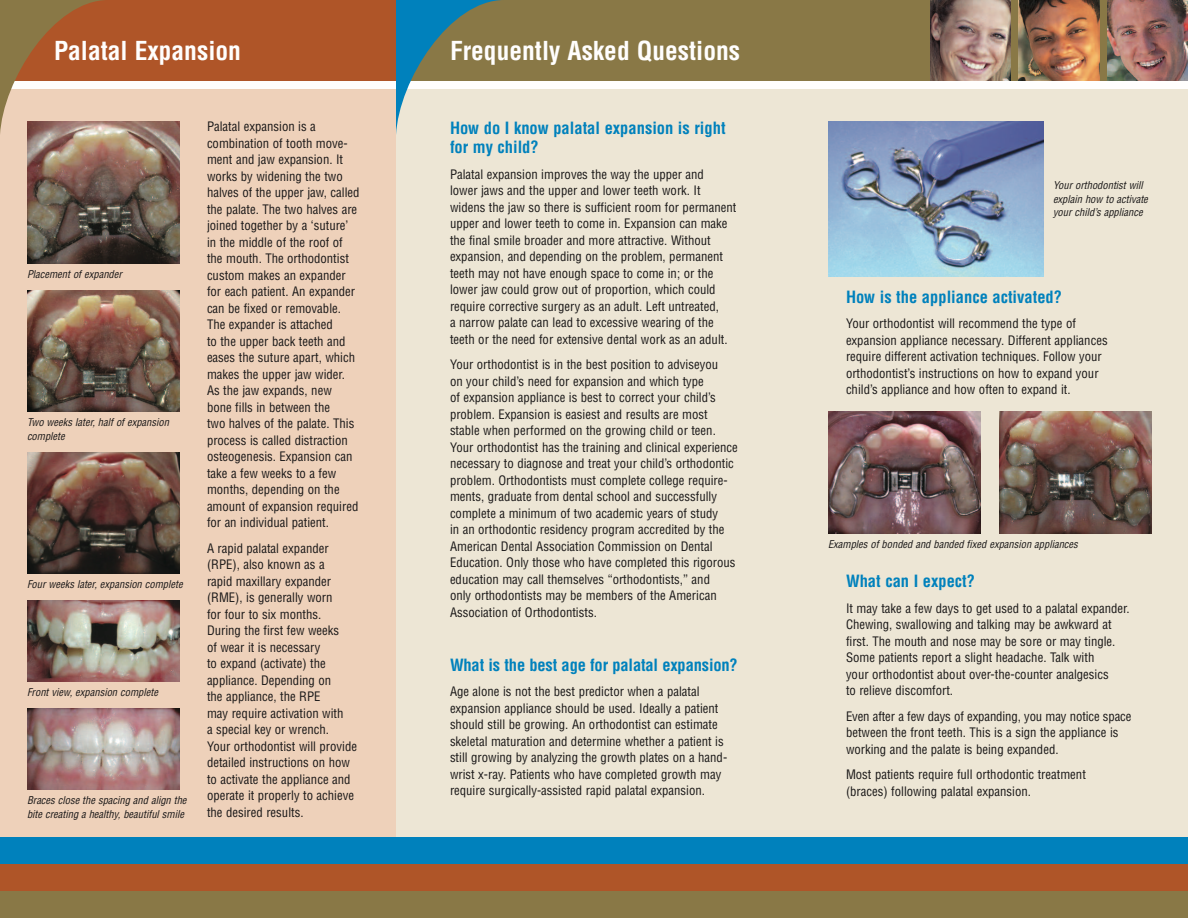
<style>
.page{position:relative;width:1188px;height:918px;background:#fff}
.page>*{position:absolute;margin:0;border:0;box-sizing:border-box;transform-origin:0 0}
.t1{font:700 condensed 25.5px "Helvetica";color:#fffefd}
.t2{font:700 condensed 16.5px/19.5px "Helvetica";color:#0081bc}
.t3{font:condensed 12.75px/16.5px "Helvetica";color:#1a1818}
.t4{font:italic condensed 10.5px/13.5px "Helvetica";color:#1a1818}
</style>
<div class="page">
<div style="left:396px;top:81px;width:792px;height:756px;background:#ede6d5"></div>
<div style="left:0;top:890px;width:1188px;height:28px;background:#897846"></div>
<div style="left:0;top:837px;width:1188px;height:27px;background:#0081bc"></div>
<div style="left:0;top:864px;width:1188px;height:27px;background:#af5528"></div>
<div style="left:0;top:81px;width:396px;height:756px;background:#eed1ba"></div>
<div style="left:0;top:0;width:396px;height:81px;background:#af5528"></div>
<div style="left:396px;top:0;width:792px;height:81px;background:#897846"></div>
<img style="left:828px;top:412px;width:153px;height:121px">
<img style="left:999px;top:412px;width:153px;height:121px">
<img style="left:27px;top:122px;width:153px;height:141px">
<img style="left:27px;top:452px;width:153px;height:122px">
<img style="left:27px;top:290px;width:153px;height:122px">
<img style="left:27px;top:601px;width:153px;height:81px">
<img style="left:27px;top:709px;width:153px;height:81px">
<img style="left:828px;top:122px;width:216px;height:155px">
<img style="left:1107px;top:0;width:81px;height:81px">
<img style="left:1018px;top:0;width:82px;height:81px">
<img style="left:930px;top:0;width:81px;height:81px">
<div style="left:0;top:81px;width:1188px;height:7px;background:#fffefd"></div>
<svg style="left:0;top:0;width:108px;height:135px"></svg>
<svg style="left:396px;top:0;width:108px;height:134px"></svg>
<h1 class="t1" style="left:54px;top:35px;width:188px">Palatal Expansion</h1>
<h1 class="t1" style="left:450px;top:35px;width:292px">Frequently Asked Questions</h1>
<p class="t4" style="left:27px;top:267px;width:96px">Placement of expander</p>
<p class="t4" style="left:27px;top:416px;width:144px">Two weeks later, half of expansion complete</p>
<p class="t4" style="left:27px;top:578px;width:157px">Four weeks later, expansion complete</p>
<p class="t4" style="left:27px;top:686px;width:133px">Front view, expansion complete</p>
<p class="t4" style="left:27px;top:794px;width:161px">Braces close the spacing and align the bite creating a healthy, beautiful smile</p>
<p class="t3" style="left:207px;top:118px;width:154px">Palatal expansion is a combination of tooth move&shy;ment and jaw expansion. It works by widening the two halves of the upper jaw, called the palate. The two halves are joined together by a ‘suture’ in the middle of the roof of the mouth. The orthodontist custom makes an expander for each patient. An expander can be fixed or removable.<br>The expander is attached<br>to the upper back teeth and eases the suture apart, which makes the upper jaw wider.<br>As the jaw expands, new bone fills in between the<br>two halves of the palate. This process is called distraction osteogenesis. Expansion can take a few weeks to a few months, depending on the amount of expansion required for an individual patient.</p>
<p class="t3" style="left:207px;top:539px;width:152px">A rapid palatal expander (RPE), also known as a<br>rapid maxillary expander (RME), is generally worn<br>for four to six months.<br>During the first few weeks<br>of wear it is necessary<br>to expand (activate) the appliance. Depending on<br>the appliance, the RPE<br>may require activation with<br>a special key or wrench.<br>Your orthodontist will provide detailed instructions on how to activate the appliance and operate it properly to achieve the desired results.</p>
<p class="t2" style="left:450px;top:118px;width:277px">How do I know palatal expansion is right for my child?</p>
<p class="t3" style="left:450px;top:166px;width:288px">Palatal expansion improves the way the upper and<br>lower jaws and the upper and lower teeth work. It widens the jaw so there is sufficient room for permanent upper and lower teeth to come in. Expansion can make the final smile broader and more attractive. Without expansion, and depending on the problem, permanent teeth may not have enough space to come in; or the lower jaw could grow out of proportion, which could require corrective surgery as an adult. Left untreated,<br>a narrow palate can lead to excessive wearing of the teeth or the need for extensive dental work as an adult.</p>
<p class="t3" style="left:450px;top:356px;width:289px">Your orthodontist is in the best position to adviseyou<br>on your child’s need for expansion and which type<br>of expansion appliance is best to correct your child’s problem. Expansion is easiest and results are most stable when performed on the growing child or teen.<br>Your orthodontist has the training and clinical experience necessary to diagnose and treat your child’s orthodontic problem. Orthodontists must complete college require&shy;ments, graduate from dental school and successfully complete a minimum of two academic years of study<br>in an orthodontic residency program accredited by the American Dental Association Commission on Dental Education. Only those who have completed this rigorous education may call themselves “orthodontists,” and<br>only orthodontists may be members of the American Association of Orthodontists.</p>
<p class="t2" style="left:450px;top:655px;width:289px">What is the best age for palatal expansion?</p>
<p class="t3" style="left:450px;top:683px;width:279px">Age alone is not the best predictor when a palatal expansion appliance should be used. Ideally a patient should still be growing. An orthodontist can estimate skeletal maturation and determine whether a patient is still growing by analyzing the growth plates on a hand&shy;wrist x-ray. Patients who have completed growth may require surgically-assisted rapid palatal expansion.</p>
<p class="t4" style="left:1053px;top:178px;width:96px">Your orthodontist will explain how to activate your child’s appliance</p>
<p class="t2" style="left:846px;top:287px;width:218px">How is the appliance activated?</p>
<p class="t3" style="left:846px;top:315px;width:263px">Your orthodontist will recommend the type of expansion appliance necessary. Different appliances require different activation techniques. Follow your orthodontist’s instructions on how to expand your child’s appliance and how often to expand it.</p>
<p class="t4" style="left:828px;top:537px;width:251px">Examples of bonded and banded fixed expansion appliances</p>
<p class="t2" style="left:846px;top:572px;width:131px">What can I expect?</p>
<p class="t3" style="left:846px;top:600px;width:285px">It may take a few days to get used to a palatal expander.<br>Chewing, swallowing and talking may be awkward at first. The mouth and nose may be sore or may tingle.<br>Some patients report a slight headache. Talk with<br>your orthodontist about over-the-counter analgesics<br>to relieve discomfort.</p>
<p class="t3" style="left:846px;top:708px;width:287px">Even after a few days of expanding, you may notice space between the front teeth. This is a sign the appliance is working and the palate is being expanded.</p>
<p class="t3" style="left:846px;top:766px;width:241px">Most patients require full orthodontic treatment (braces) following palatal expansion.</p>
</div>
